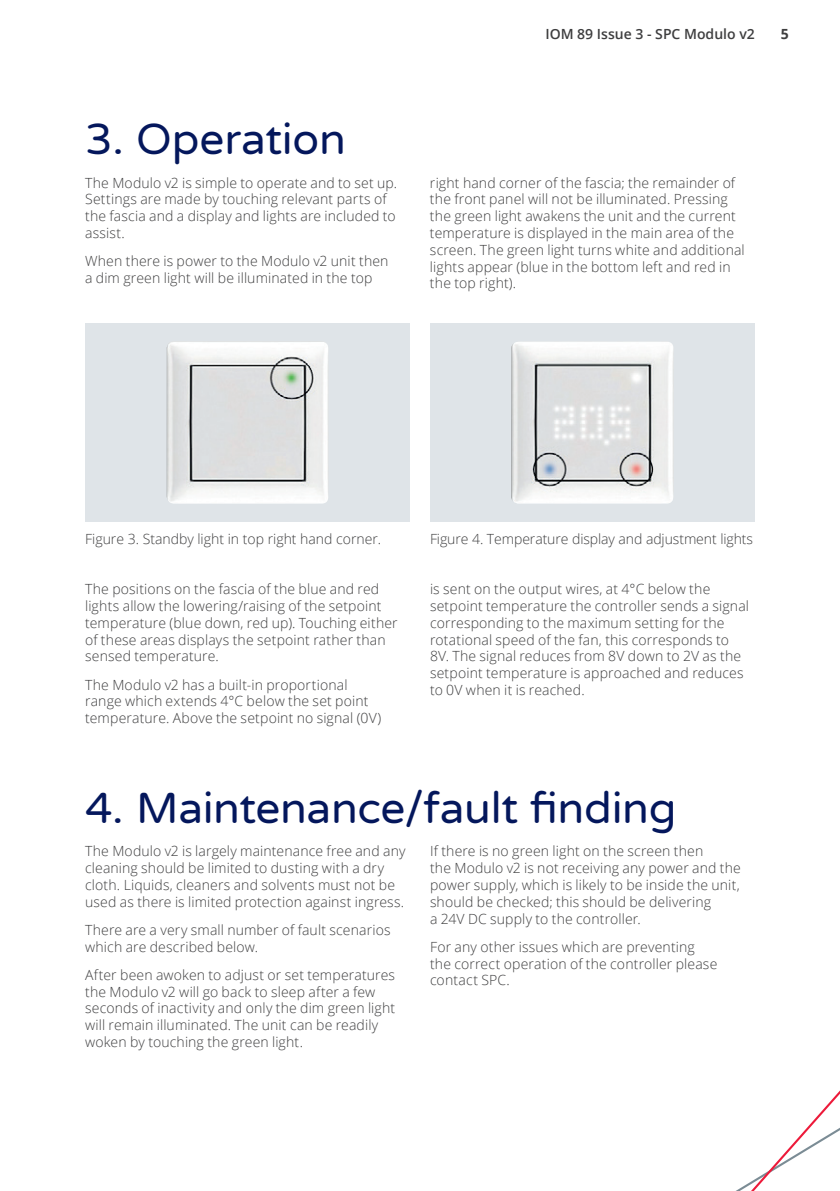
<style>
.page{position:relative;width:840px;height:1191px;background:#fff}
.page>*{position:absolute;margin:0;border:0;box-sizing:border-box;transform-origin:0 0}
.t1{font:44px "Varela Round";letter-spacing:-.005em;color:#04175c}
.t2{font:300 14px/16.8px "Open Sans";letter-spacing:.01em;color:#3e3e3f}
.t3{font:600 14px "Open Sans";color:#3e3e3f}
.t4{font:700 14px "Open Sans";color:#3e3e3f}
</style>
<div class="page">
<svg style="left:736px;top:1091px;width:103px;height:100px"></svg>
<div style="left:85px;top:323px;width:325px;height:199px;background:#dfe4e8"></div>
<img style="left:166px;top:342px;width:162px;height:162px">
<div style="left:430px;top:323px;width:324px;height:199px;background:#dfe4e8"></div>
<img style="left:511px;top:342px;width:162px;height:162px">
<h1 class="t1" style="left:85px;top:109px;width:262px">3. Operation</h1>
<p class="t2" style="left:85px;top:174px;width:313px">The Modulo v2 is simple to operate and to set up.<br>Settings are made by touching relevant parts of the fascia and a display and lights are included to assist.</p>
<p class="t2" style="left:85px;top:252px;width:305px">When there is power to the Modulo v2 unit then a dim green light will be illuminated in the top</p>
<p class="t3" style="left:545px;top:24px;width:211px">IOM 89 Issue 3 - SPC Modulo v2</p>
<p class="t4" style="left:780px;top:24px;width:9px">5</p>
<p class="t2" style="left:430px;top:174px;width:316px">right hand corner of the fascia; the remainder of the front panel will not be illuminated. Pressing the green light awakens the unit and the current temperature is displayed in the main area of the screen. The green light turns white and additional lights appear (blue in the bottom left and red in the top right).</p>
<p class="t2" style="left:85px;top:530px;width:297px">Figure 3. Standby light in top right hand corner.</p>
<p class="t2" style="left:430px;top:530px;width:324px">Figure 4. Temperature display and adjustment lights</p>
<p class="t2" style="left:85px;top:580px;width:314px">The positions on the fascia of the blue and red lights allow the lowering/raising of the setpoint temperature (blue down, red up). Touching either of these areas displays the setpoint rather than sensed temperature.</p>
<p class="t2" style="left:85px;top:675px;width:297px">The Modulo v2 has a built-in proportional range which extends 4°C below the set point temperature. Above the setpoint no signal (0V)</p>
<p class="t2" style="left:430px;top:580px;width:320px">is sent on the output wires, at 4°C below the setpoint temperature the controller sends a signal corresponding to the maximum setting for the rotational speed of the fan, this corresponds to 8V. The signal reduces from 8V down to 2V as the setpoint temperature is approached and reduces to 0V when it is reached.</p>
<h1 class="t1" style="left:85px;top:777px;width:592px">4. Maintenance/fault finding</h1>
<p class="t2" style="left:85px;top:842px;width:322px">The Modulo v2 is largely maintenance free and any cleaning should be limited to dusting with a dry cloth. Liquids, cleaners and solvents must not be used as there is limited protection against ingress.</p>
<p class="t2" style="left:85px;top:921px;width:307px">There are a very small number of fault scenarios which are described below.</p>
<p class="t2" style="left:85px;top:966px;width:311px">After been awoken to adjust or set temperatures the Modulo v2 will go back to sleep after a few seconds of inactivity and only the dim green light will remain illuminated. The unit can be readily woken by touching the green light.</p>
<p class="t2" style="left:430px;top:842px;width:312px">If there is no green light on the screen then<br>the Modulo v2 is not receiving any power and the power supply, which is likely to be inside the unit, should be checked; this should be delivering<br>a 24V DC supply to the controller.</p>
<p class="t2" style="left:430px;top:938px;width:289px">For any other issues which are preventing the correct operation of the controller please contact SPC.</p>
</div>
